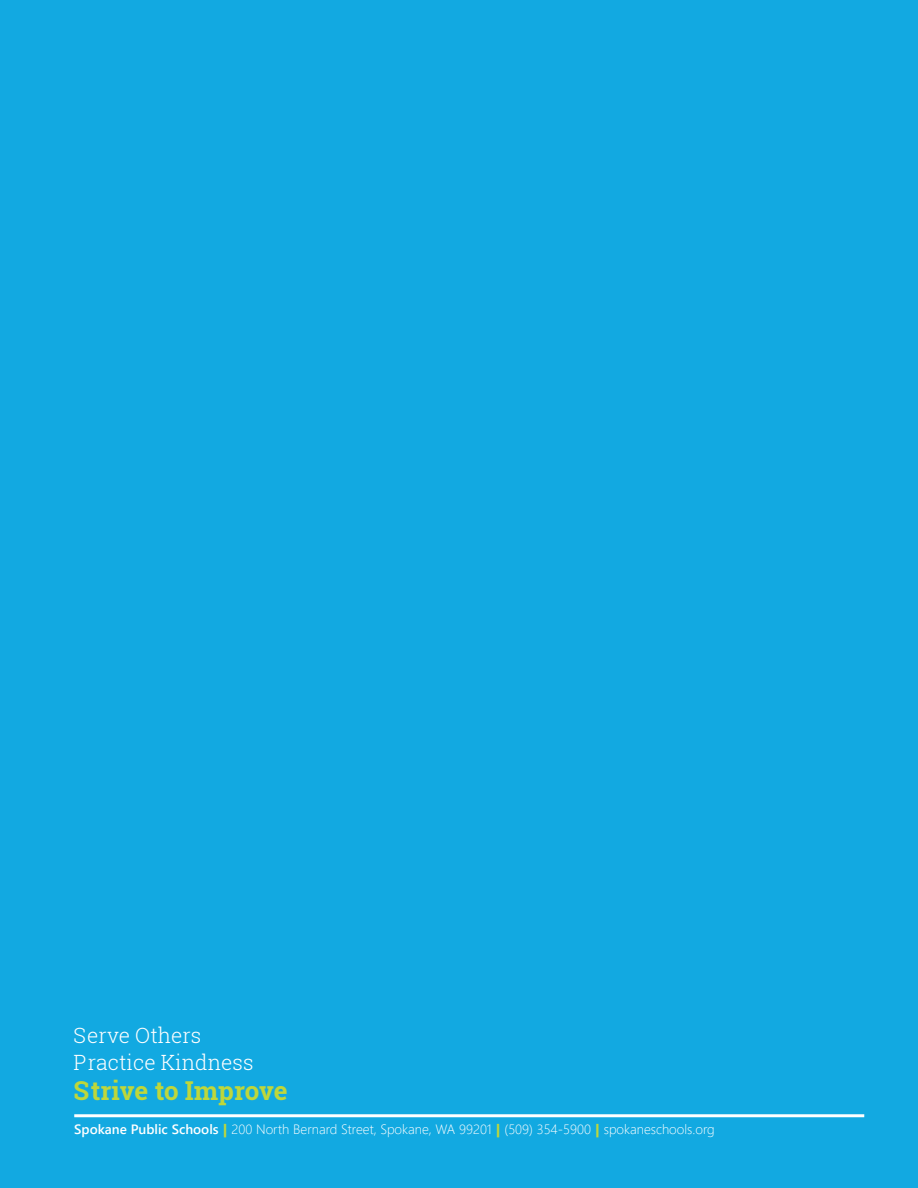
<style>
.page{position:relative;width:918px;height:1188px;background:#12a9e1}
.page>*{position:absolute;margin:0;border:0;box-sizing:border-box;transform-origin:0 0}
.t1{font:700 25.95px "Roboto Slab";color:#bed73b}
.t2{font:300 21px "Roboto Slab";color:#fff}
.Action{font:300 13.5px "Segoe UI";color:#fff}
.s1{font-weight:600}
.s2{font-family:"Segoe UI Black";font-weight:400;color:#bed73b}
</style>
<div class="page">
<hr style="left:74px;top:1114px;width:790px;height:3px;background:#fff">
<p class="t2" style="left:73px;top:1021px;width:129px">Serve Others</p>
<p class="t2" style="left:73px;top:1048px;width:182px">Practice Kindness</p>
<p class="t1" style="left:73px;top:1072px;width:216px">Strive to Improve</p>
<p class="Action" style="left:74px;top:1117px;width:642px"><span class="s1">Spokane Public Schools</span> <span class="s2">|</span> 200 North Bernard Street, Spokane, WA 99201 <span class="s2">|</span> (509) 354-5900 <span class="s2">|</span> spokaneschools.org</p>
</div>
